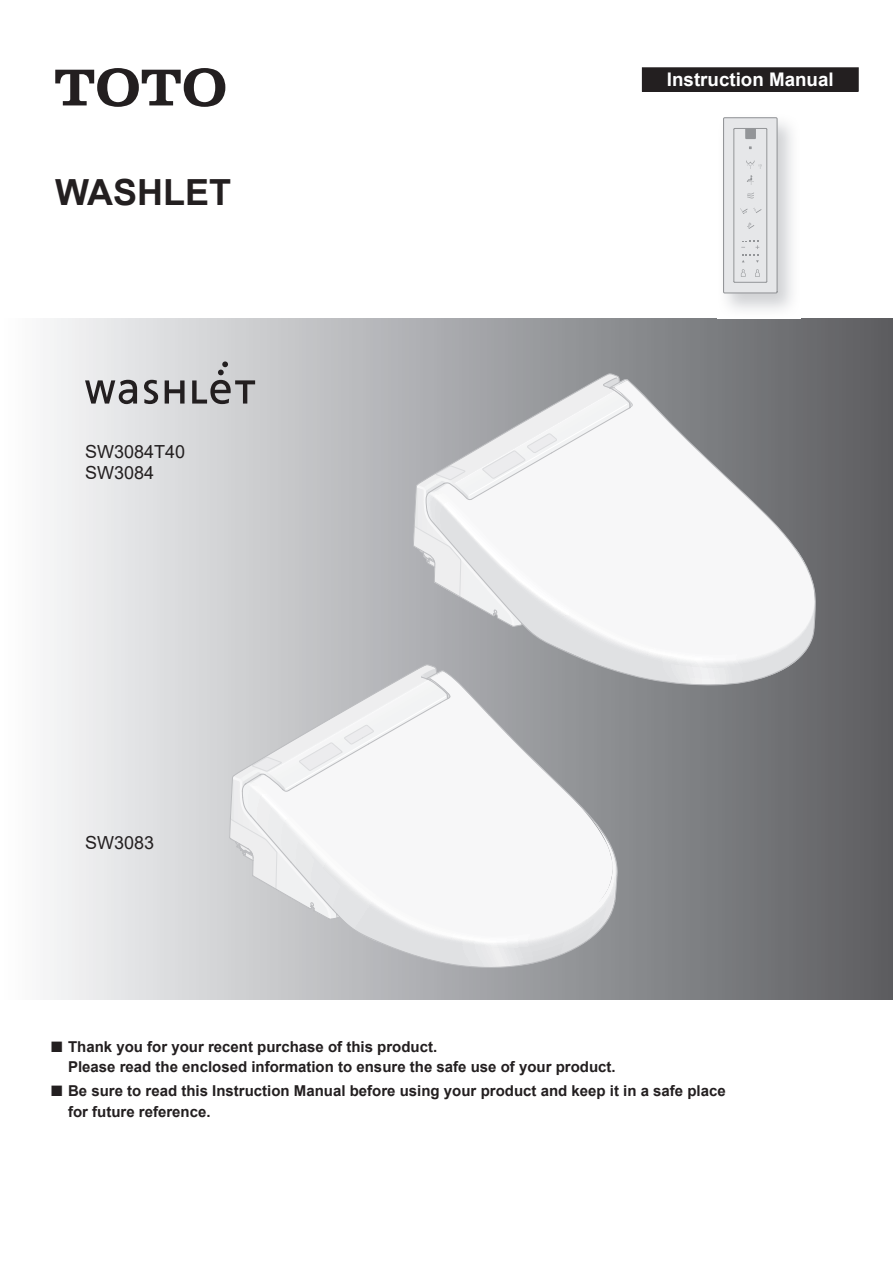
<style>
.page{position:relative;width:893px;height:1263px;background:#fff}
.page>*{position:absolute;margin:0;border:0;box-sizing:border-box;transform-origin:0 0}
.t1{font:700 36px "Arial";color:#231f20}
.t2{font:700 18.75px "Arial";color:#fff}
.t3{font:18px/21px "Arial";color:#231f20}
.t4{font:700 15px/20.2px "Arial";color:#231f20}
</style>
<div class="page">
<div style="left:0;top:319px;width:893px;height:680px;background:linear-gradient(to right,#fbfcfd,#5a5c60)"></div>
<svg style="left:413px;top:378px;width:296px;height:248px"></svg>
<div style="left:816px;top:490px;width:17px;height:195px;background:#69696c"></div>
<svg style="left:426px;top:379px;width:390px;height:306px"></svg>
<div style="left:618px;top:782px;width:30px;height:185px;background:#888a8d"></div>
<svg style="left:229px;top:652px;width:389px;height:316px"></svg>
<svg style="left:55px;top:68px;width:170px;height:39px"></svg>
<div style="left:642px;top:68px;width:216px;height:23px;background:#231f20"></div>
<div style="left:642px;top:67px;width:217px;height:25px;border:1px solid #231f20"></div>
<svg style="left:722px;top:117px;width:56px;height:177px"></svg>
<svg style="left:165px;top:380px;width:20px;height:24px"></svg>
<svg style="left:144px;top:380px;width:14px;height:24px"></svg>
<svg style="left:85px;top:380px;width:52px;height:24px"></svg>
<svg style="left:192px;top:361px;width:63px;height:43px"></svg>
<h1 class="t1" style="left:55px;top:167px;width:177px">WASHLET</h1>
<p class="t3" style="left:85px;top:441px;width:102px">SW3084T40<br>SW3084</p>
<p class="t3" style="left:85px;top:832px;width:71px">SW3083</p>
<p class="t2" style="left:667px;top:66px;width:168px">Instruction Manual</p>
<p class="t4" style="left:68px;top:1036px;width:549px;text-indent:-17px">■ Thank you for your recent purchase of this product.<br>Please read the enclosed information to ensure the safe use of your product.</p>
<p class="t4" style="left:68px;top:1081px;width:659px;text-indent:-17px">■ Be sure to read this Instruction Manual before using your product and keep it in a safe place for future reference.</p>
</div>
